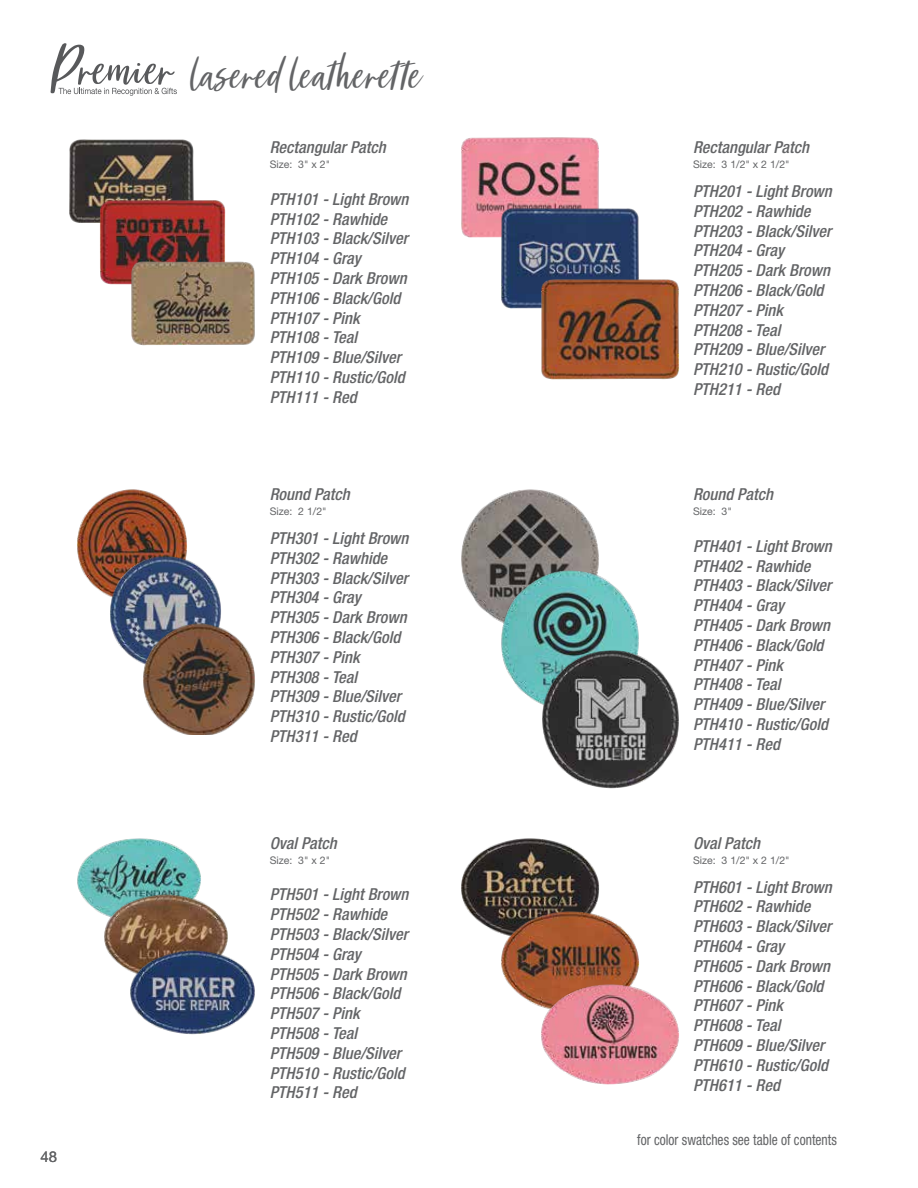
<style>
.page{position:relative;width:918px;height:1188px;background:#fff}
.page>*{position:absolute;margin:0;border:0;box-sizing:border-box;transform-origin:0 0}
.t1{font:italic 49.5px "Market Saturday";letter-spacing:.03em;color:#636466;scale:.9 1}
.t2{font:italic 500 condensed 16.5px/19.8px "Helvetica Neue LT Std";color:#636466}
.t3{font:condensed 15px "Helvetica Neue LT Std";color:#636466;scale:.9 1}
.t4{font:15px "Helvetica Neue LT Std";color:#636466}
.t5{font:10.5px "Helvetica Neue LT Std";color:#636466}
</style>
<div class="page">
<img style="left:461px;top:137px;width:138px;height:100px">
<img style="left:69px;top:139px;width:125px;height:84px">
<img style="left:461px;top:489px;width:138px;height:133px">
<img style="left:501px;top:569px;width:138px;height:136px">
<img style="left:77px;top:489px;width:110px;height:107px">
<img style="left:109px;top:555px;width:112px;height:109px">
<img style="left:77px;top:838px;width:124px;height:76px">
<img style="left:103px;top:893px;width:125px;height:78px">
<img style="left:130px;top:949px;width:125px;height:85px">
<img style="left:461px;top:838px;width:138px;height:95px">
<img style="left:542px;top:650px;width:137px;height:139px">
<img style="left:100px;top:199px;width:125px;height:85px">
<img style="left:130px;top:261px;width:125px;height:85px">
<img style="left:500px;top:208px;width:139px;height:101px">
<img style="left:541px;top:279px;width:138px;height:100px">
<img style="left:143px;top:622px;width:112px;height:113px">
<img style="left:500px;top:911px;width:139px;height:96px">
<img style="left:541px;top:984px;width:138px;height:101px">
<svg style="left:51px;top:43px;width:126px;height:53px"></svg>
<p class="t4" style="left:40px;top:1147px;width:18px">48</p>
<h1 class="t1" style="left:188px;top:52px;width:257px">laseredleatherette</h1>
<p class="t2" style="left:270px;top:138px;width:117px">Rectangular Patch</p>
<p class="t5" style="left:270px;top:158px;width:62px">Size: 3" x 2"</p>
<p class="t2" style="left:270px;top:189px;width:140px">PTH101 - Light Brown<br>PTH102 - Rawhide<br>PTH103 - Black/Silver<br>PTH104 - Gray<br>PTH105 - Dark Brown<br>PTH106 - Black/Gold<br>PTH107 - Pink<br>PTH108 - Teal<br>PTH109 - Blue/Silver<br>PTH110 - Rustic/Gold<br>PTH111 - Red</p>
<p class="t2" style="left:270px;top:485px;width:81px">Round Patch</p>
<p class="t5" style="left:270px;top:505px;width:58px">Size: 2 1/2"</p>
<p class="t2" style="left:270px;top:529px;width:140px">PTH301 - Light Brown<br>PTH302 - Rawhide<br>PTH303 - Black/Silver<br>PTH304 - Gray<br>PTH305 - Dark Brown<br>PTH306 - Black/Gold<br>PTH307 - Pink<br>PTH308 - Teal<br>PTH309 - Blue/Silver<br>PTH310 - Rustic/Gold<br>PTH311 - Red</p>
<p class="t2" style="left:270px;top:833px;width:68px">Oval Patch</p>
<p class="t5" style="left:270px;top:854px;width:62px">Size: 3" x 2"</p>
<p class="t2" style="left:270px;top:885px;width:140px">PTH501 - Light Brown<br>PTH502 - Rawhide<br>PTH503 - Black/Silver<br>PTH504 - Gray<br>PTH505 - Dark Brown<br>PTH506 - Black/Gold<br>PTH507 - Pink<br>PTH508 - Teal<br>PTH509 - Blue/Silver<br>PTH510 - Rustic/Gold<br>PTH511 - Red</p>
<p class="t2" style="left:693px;top:138px;width:117px">Rectangular Patch</p>
<p class="t5" style="left:693px;top:158px;width:98px">Size: 3 1/2" x 2 1/2"</p>
<p class="t2" style="left:693px;top:181px;width:140px">PTH201 - Light Brown<br>PTH202 - Rawhide<br>PTH203 - Black/Silver<br>PTH204 - Gray<br>PTH205 - Dark Brown<br>PTH206 - Black/Gold<br>PTH207 - Pink<br>PTH208 - Teal<br>PTH209 - Blue/Silver<br>PTH210 - Rustic/Gold<br>PTH211 - Red</p>
<p class="t2" style="left:693px;top:485px;width:81px">Round Patch</p>
<p class="t5" style="left:693px;top:505px;width:40px">Size: 3"</p>
<p class="t2" style="left:693px;top:536px;width:140px">PTH401 - Light Brown<br>PTH402 - Rawhide<br>PTH403 - Black/Silver<br>PTH404 - Gray<br>PTH405 - Dark Brown<br>PTH406 - Black/Gold<br>PTH407 - Pink<br>PTH408 - Teal<br>PTH409 - Blue/Silver<br>PTH410 - Rustic/Gold<br>PTH411 - Red</p>
<p class="t2" style="left:693px;top:833px;width:68px">Oval Patch</p>
<p class="t5" style="left:693px;top:854px;width:98px">Size: 3 1/2" x 2 1/2"</p>
<p class="t2" style="left:693px;top:877px;width:140px">PTH601 - Light Brown<br>PTH602 - Rawhide<br>PTH603 - Black/Silver<br>PTH604 - Gray<br>PTH605 - Dark Brown<br>PTH606 - Black/Gold<br>PTH607 - Pink<br>PTH608 - Teal<br>PTH609 - Blue/Silver<br>PTH610 - Rustic/Gold<br>PTH611 - Red</p>
<p class="t3" style="left:637px;top:1131px;width:223px">for color swatches see table of contents</p>
</div>
